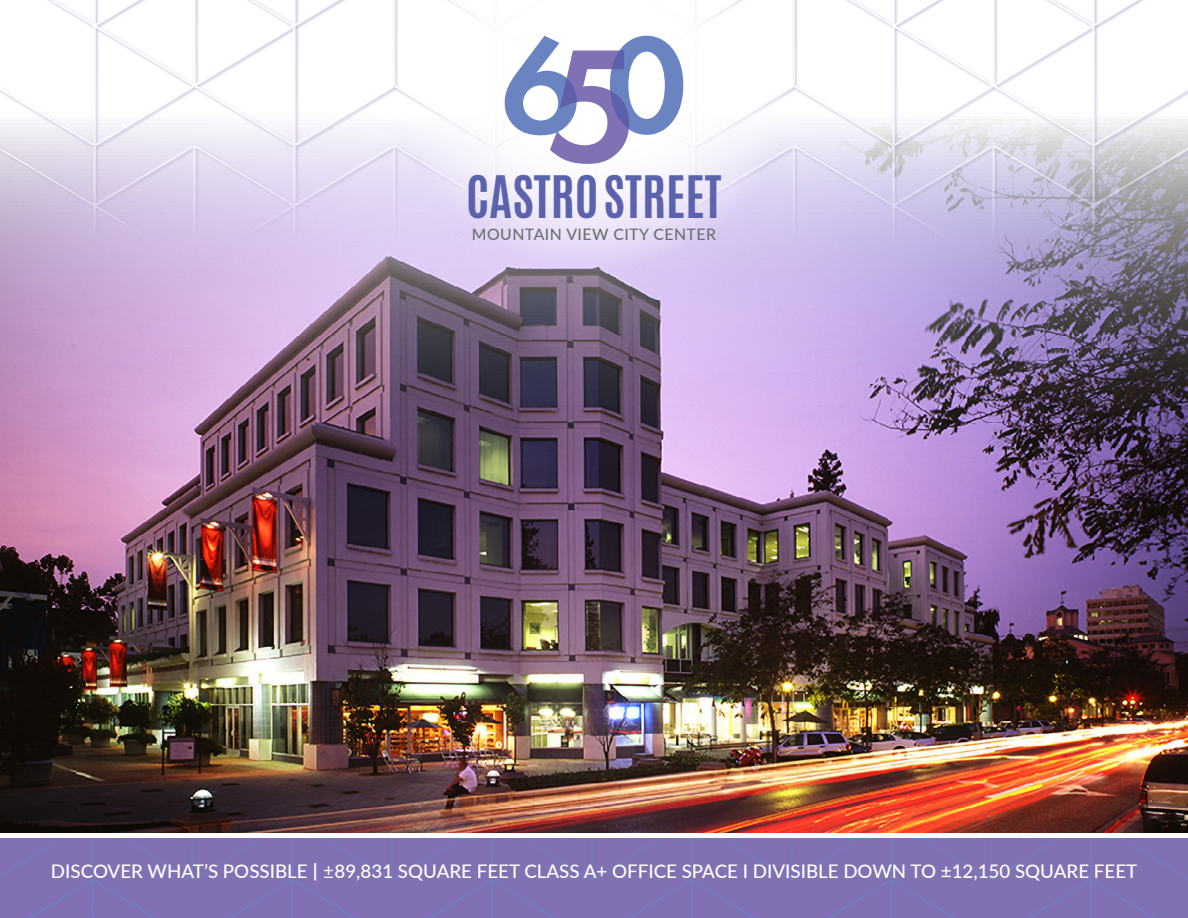
<style>
.page{position:relative;width:1188px;height:918px;background:#fff}
.page>*{position:absolute;margin:0;border:0;box-sizing:border-box;transform-origin:0 0}
.t1{font:700 48.9px "Antonio";color:#5b63ad}
.t2{font:500 18.75px "Lato";color:#fff}
.t3{font:500 15.75px "Lato";letter-spacing:.03em;color:#6e7171}
.s1{font-family:"Gotham"}
.s2{font-family:"Gotham";font-weight:400}
</style>
<div class="page">
<img style="left:0;top:330px;width:1188px;height:503px">
<div style="left:0;top:838px;width:1188px;height:80px;background:#8171b3"></div>
<svg style="left:0;top:0;width:389px;height:144px"></svg>
<svg style="left:799px;top:0;width:389px;height:144px"></svg>
<div style="left:0;top:144px;width:399px;height:186px;background:#8171b3;opacity:.5"></div>
<svg style="left:0;top:146px;width:393px;height:179px;background:#d3bfe1"></svg>
<div style="left:393px;top:144px;width:405px;height:186px;background:#8171b3;opacity:.5"></div>
<svg style="left:394px;top:274px;width:399px;height:51px;background:#9988a7"></svg>
<div style="left:793px;top:144px;width:395px;height:186px;background:#8171b3;opacity:.5"></div>
<svg style="left:794px;top:146px;width:394px;height:179px;background:#b3aacb"></svg>
<svg style="left:389px;top:0;width:410px;height:274px"></svg>
<svg style="left:505px;top:36px;width:178px;height:128px"></svg>
<h1 class="t1" style="left:466px;top:160px;width:257px">CASTRO STREET</h1>
<p class="t3" style="left:472px;top:223px;width:246px">MOUNTAIN VIEW CITY CENTER</p>
<p class="t2" style="left:51px;top:858px;width:1088px">DISCOVER WHAT’S POSSIBLE <span class="s1">|</span> <span class="s2">±</span>89,831 SQUARE FEET CLASS A+ OFFICE SPACE I DIVISIBLE DOWN TO ±12,150 SQUARE FEET</p>
</div>
